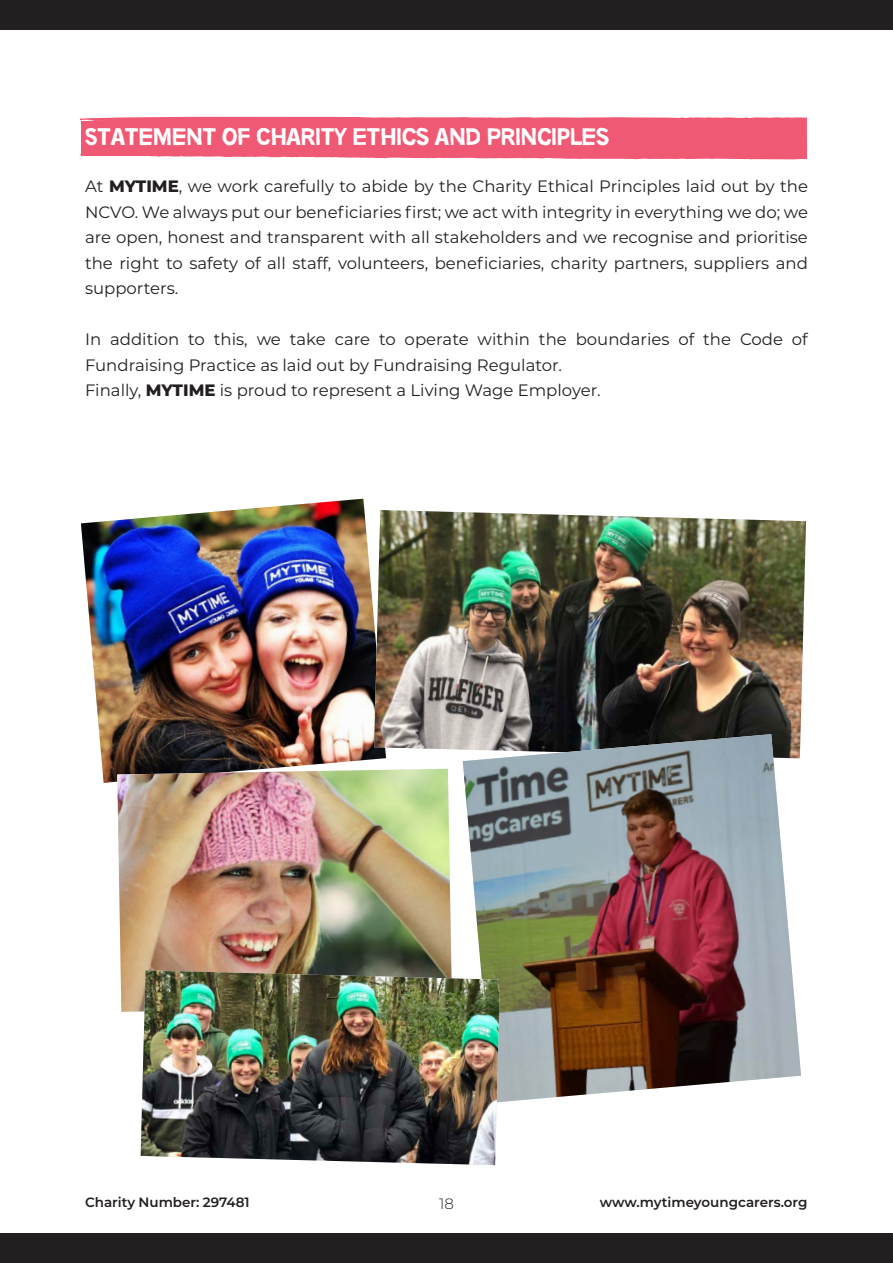
<style>
.page{position:relative;width:893px;height:1263px;background:#fff}
.page>*{position:absolute;margin:0;border:0;box-sizing:border-box;transform-origin:0 0}
.t1{font:24px "No more lies";color:#fff}
.t2{font:16.5px/25.5px "Montserrat";color:#231f20;text-align:justify}
.t3{font:300 15px "Montserrat";color:#231f20}
.t4{font:600 13.5px "Montserrat";color:#231f20}
.s1{font-weight:800}
</style>
<div class="page">
<svg style="left:81px;top:116px;width:726px;height:44px;background:#f1667f"></svg>
<div style="left:0;top:0;width:893px;height:30px;background:#231f20"></div>
<div style="left:0;top:1233px;width:893px;height:30px;background:#231f20"></div>
<img style="left:81px;top:499px;width:305px;height:284px">
<img style="left:374px;top:510px;width:432px;height:248px">
<img style="left:117px;top:769px;width:335px;height:243px">
<img style="left:463px;top:734px;width:338px;height:368px">
<img style="left:141px;top:970px;width:359px;height:195px">
<p class="t1" style="left:85px;top:123px;width:526px">STATEMENT OF CHARITY ETHICS AND PRINCIPLES</p>
<p class="t2" style="left:85px;top:173px;width:724px">At <span class="s1">MYTIME</span>, we work carefully to abide by the Charity Ethical Principles laid out by the NCVO. We always put our beneficiaries first; we act with integrity in everything we do; we are open, honest and transparent with all stakeholders and we recognise and prioritise the right to safety of all staff, volunteers, beneficiaries, charity partners, suppliers and supporters.</p>
<p class="t2" style="left:85px;top:326px;width:724px">In addition to this, we take care to operate within the boundaries of the Code of<br>Fundraising Practice as laid out by Fundraising Regulator.</p>
<p class="t2" style="left:85px;top:377px;width:517px">Finally, <span class="s1">MYTIME</span> is proud to represent a Living Wage Employer.</p>
<p class="t4" style="left:85px;top:1193px;width:166px">Charity Number: 297481</p>
<p class="t4" style="left:600px;top:1193px;width:209px">www.mytimeyoungcarers.org</p>
<p class="t3" style="left:439px;top:1193px;width:16px">18</p>
</div>
